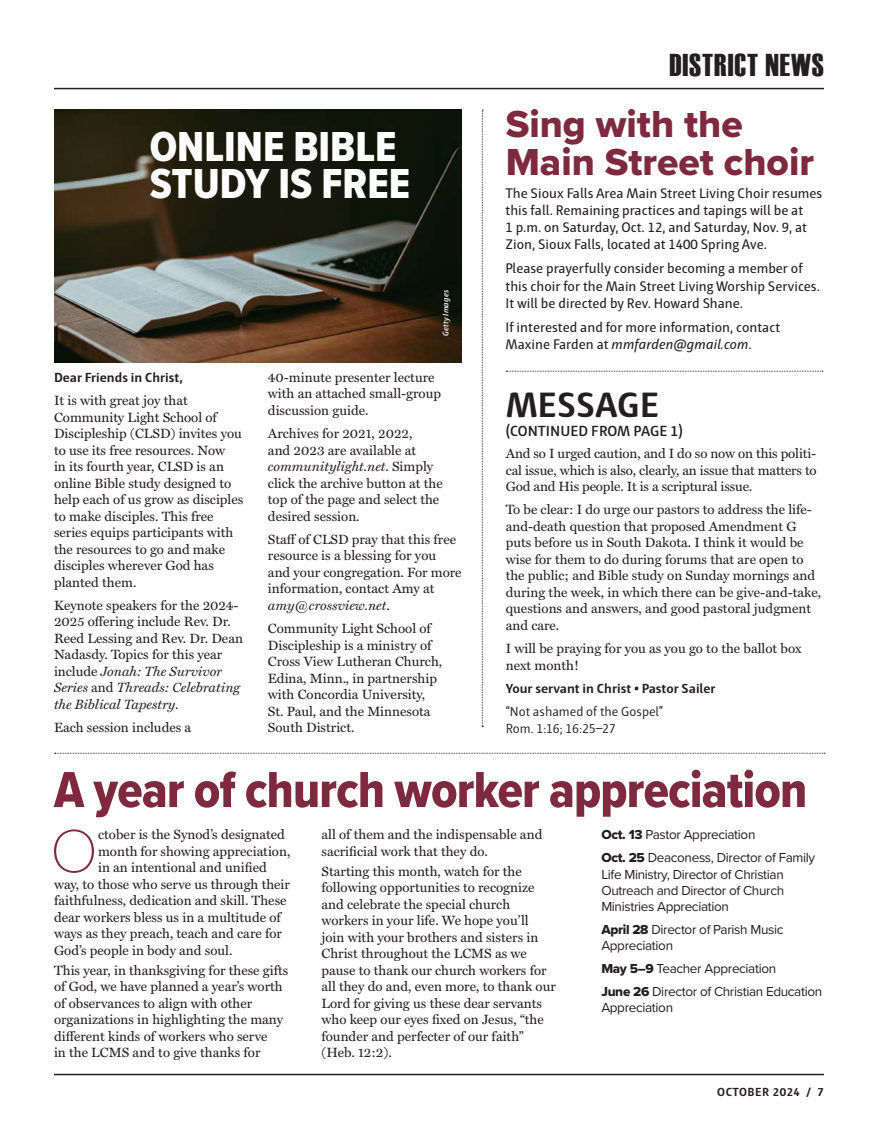
<style>
.page{position:relative;width:878px;height:1141px;background:#fff}
.page>*{position:absolute;margin:0;border:0;box-sizing:border-box;transform-origin:0 0}
.t1{font:100 63px "Proxima Nova T";color:#7f293e}
.Byline{font:52.5px "Proxima Nova Cond Extrabld";letter-spacing:-.015em;color:#7f293e}
.t2{font:43.5px/37.5px "Proxima Nova Cond Extrabld";color:#fff}
.t3{font:39px/37.5px "Proxima Nova Extrabld";color:#7f293e}
.Headline{font:700 36px "Haptic";letter-spacing:-.005em;color:#231f20}
.Interior_Header_Bar_Left{font:31.5px "Haettenschweiler";letter-spacing:.03em;color:#231f20}
.Headline-2{font:600 15px "Haptic";color:#231f20}
.t4{font:14.25px/17.2px "Haptic";color:#231f20}
.t5{font:13.5px/16.5px "Miller Text";color:#231f20}
.Body_Copy{font:13.5px/16.2px "Proxima Nova";letter-spacing:-.025em;color:#231f20}
.Body_Text{font:700 13.5px "Haptic";color:#231f20}
.Body_Text-2{font:300 13.5px/16.5px "Haptic";color:#231f20}
.t6{font:700 12px "Haptic";letter-spacing:.04em;color:#231f20}
.Photo_Credit{font:italic 600 8.25px "Haptic";color:#fff}
.s1{font-style:italic}
.s2{font-family:"Proxima Nova Extrabld"}
</style>
<div class="page">
<hr style="left:54px;top:88px;width:770px;height:1px;background:#231f20">
<hr style="left:54px;top:1074px;width:770px;height:1px;background:#231f20">
<svg style="left:55px;top:753px;width:770px;height:1px"></svg>
<img style="left:54px;top:110px;width:407px;height:253px">
<svg style="left:482px;top:110px;width:1px;height:617px"></svg>
<svg style="left:506px;top:371px;width:317px;height:1px"></svg>
<p class="t2" style="left:150px;top:127px;width:262px">ONLINE BIBLE<br>STUDY IS FREE</p>
<p class="Photo_Credit" style="left:441px;top:335px;width:47px;rotate:-90deg">Getty Images</p>
<p class="Body_Text" style="left:54px;top:369px;width:130px">Dear Friends in Christ,</p>
<p class="t5" style="left:54px;top:392px;width:191px">It is with great joy that<br>Community Light School of<br>Discipleship (CLSD) invites you to use its free resources. Now<br>in its fourth year, CLSD is an online Bible study designed to help each of us grow as disciples to make disciples. This free series equips participants with the resources to go and make disciples wherever God has planted them.</p>
<p class="t5" style="left:54px;top:597px;width:190px">Keynote speakers for the 2024-<br>2025 offering include Rev. Dr.<br>Reed Lessing and Rev. Dr. Dean<br>Nadasdy. Topics for this year include <span class="s1">Jonah: The Survivor<br>Series</span> and <span class="s1">Threads: Celebrating the Biblical Tapestry</span>.</p>
<p class="t5" style="left:54px;top:719px;width:139px">Each session includes a</p>
<p class="t5" style="left:268px;top:369px;width:175px">40-minute presenter lecture with an attached small-group discussion guide.</p>
<p class="t5" style="left:268px;top:425px;width:176px">Archives for 2021, 2022,<br>and 2023 are available at <span class="s1">communitylight.net</span>. Simply click the archive button at the top of the page and select the desired session.</p>
<p class="t5" style="left:268px;top:531px;width:195px">Staff of CLSD pray that this free resource is a blessing for you and your congregation. For more information, contact Amy at <span class="s1">amy@crossview.net</span>.</p>
<p class="t5" style="left:268px;top:620px;width:176px">Community Light School of<br>Discipleship is a ministry of<br>Cross View Lutheran Church,<br>Edina, Minn., in partnership with Concordia University,<br>St. Paul, and the Minnesota<br>South District.</p>
<p class="Interior_Header_Bar_Left" style="left:669px;top:47px;width:156px">DISTRICT NEWS</p>
<p class="t3" style="left:505px;top:105px;width:310px">Sing with the<br>Main Street choir</p>
<p class="t4" style="left:505px;top:184px;width:318px">The Sioux Falls Area Main Street Living Choir resumes this fall. Remaining practices and tapings will be at<br>1 p.m. on Saturday, Oct. 12, and Saturday, Nov. 9, at Zion, Sioux Falls, located at 1400 Spring Ave.</p>
<p class="t4" style="left:505px;top:260px;width:316px">Please prayerfully consider becoming a member of this choir for the Main Street Living Worship Services.<br>It will be directed by Rev. Howard Shane.</p>
<p class="t4" style="left:505px;top:318px;width:276px">If interested and for more information, contact<br>Maxine Farden at <span class="s1">mmfarden@gmail.com</span>.</p>
<p class="Headline" style="left:505px;top:383px;width:155px">MESSAGE</p>
<p class="Headline-2" style="left:505px;top:422px;width:179px">(CONTINUED FROM PAGE 1)</p>
<p class="t5" style="left:505px;top:446px;width:312px;text-align:justify">And so I urged caution, and I do so now on this politi&shy;cal issue, which is also, clearly, an issue that matters to God and His people. It is a scriptural issue.</p>
<p class="t5" style="left:505px;top:502px;width:317px">To be clear: I do urge our pastors to address the life&shy;and-death question that proposed Amendment G puts before us in South Dakota. I think it would be wise for them to do during forums that are open to the public; and Bible study on Sunday mornings and during the week, in which there can be give-and-take, questions and answers, and good pastoral judgment and care.</p>
<p class="t5" style="left:505px;top:641px;width:297px">I will be praying for you as you go to the ballot box next month!</p>
<p class="Body_Text" style="left:505px;top:680px;width:211px">Your servant in Christ • Pastor Sailer</p>
<p class="Body_Text-2" style="left:505px;top:703px;width:159px">“Not ashamed of the Gospel”<br>Rom. 1:16; 16:25–27</p>
<p class="Byline" style="left:54px;top:751px;width:754px">A year of church worker appreciation</p>
<p class="t1" style="left:50px;top:804px;width:50px">O</p>
<p class="t5" style="left:98px;top:826px;width:188px">ctober is the Synod’s designated</p>
<p class="t5" style="left:321px;top:826px;width:222px">all of them and the indispensable and sacrificial work that they do.</p>
<p class="t5" style="left:321px;top:863px;width:236px">Starting this month, watch for the following opportunities to recognize and celebrate the special church workers in your life. We hope you’ll<br>join with your brothers and sisters in Christ throughout the LCMS as we pause to thank our church workers for all they do and, even more, to thank our Lord for giving us these dear servants who keep our eyes fixed on Jesus, “the founder and perfecter of our faith” (Heb. 12:2).</p>
<p class="Body_Copy" style="left:601px;top:826px;width:156px"><span class="s2">Oct. 13</span> Pastor Appreciation</p>
<p class="Body_Copy" style="left:601px;top:849px;width:215px"><span class="s2">Oct. 25</span> Deaconess, Director of Family Life Ministry, Director of Christian Outreach and Director of Church Ministries Appreciation</p>
<p class="Body_Copy" style="left:601px;top:921px;width:184px"><span class="s2">April 28</span> Director of Parish Music<br>Appreciation</p>
<p class="Body_Copy" style="left:601px;top:960px;width:176px"><span class="s2">May 5–9</span> Teacher Appreciation</p>
<p class="Body_Copy" style="left:601px;top:983px;width:222px"><span class="s2">June 26</span> Director of Christian Education<br>Appreciation</p>
<p class="t5" style="left:98px;top:843px;width:194px">month for showing appreciation,</p>
<p class="t5" style="left:98px;top:859px;width:170px">in an intentional and unified</p>
<p class="t5" style="left:54px;top:876px;width:237px">way, to those who serve us through their</p>
<p class="t5" style="left:54px;top:892px;width:234px">faithfulness, dedication and skill. These</p>
<p class="t5" style="left:54px;top:909px;width:228px">dear workers bless us in a multitude of</p>
<p class="t5" style="left:54px;top:925px;width:229px">ways as they preach, teach and care for</p>
<p class="t5" style="left:54px;top:942px;width:180px">God’s people in body and soul.</p>
<p class="t5" style="left:54px;top:962px;width:236px">This year, in thanksgiving for these gifts of God, we have planned a year’s worth of observances to align with other organizations in highlighting the many different kinds of workers who serve<br>in the LCMS and to give thanks for</p>
<p class="t6" style="left:717px;top:1084px;width:108px">OCTOBER 2024 / 7</p>
</div>
